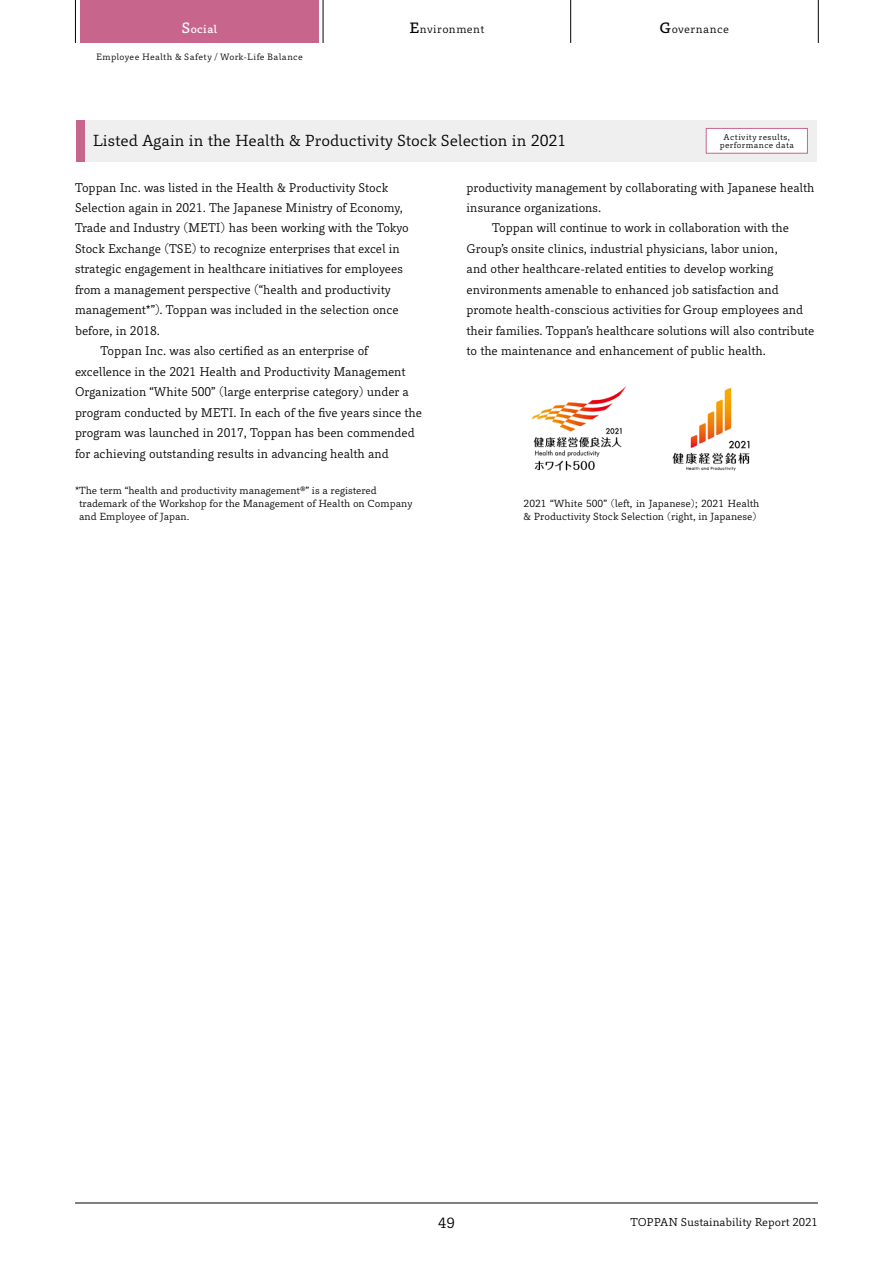
<style>
.page{position:relative;width:893px;height:1263px;background:#fff}
.page>*{position:absolute;margin:0;border:0;box-sizing:border-box;transform-origin:0 0}
.t1{font:14.85px "Toppan Bunkyu Gothic Pr 6 N";color:#000}
.t2{font:13.8px "Toppan Bunkyu Gothic Pr 6 N";color:#000}
.t3{font:11.7px "Toppan Bunkyu Gothic Pr 6 N";color:#000;scale:.96 1}
.t4{font:10.65px "Toppan Bunkyu Gothic Pr 6 N";color:#000}
.t5{font:10.65px "Toppan Bunkyu Gothic Pr 6 N";letter-spacing:.035em;color:#000}
.t6{font:10.65px "Toppan Bunkyu Gothic Pr 6 N DB";letter-spacing:.03em;color:#fff}
.t7{font:9.6px/12.8px "Toppan Bunkyu Gothic Pr 6 N";color:#000}
.t8{font:8.55px "Toppan Bunkyu Gothic Pr 6 N";letter-spacing:.04em;color:#000}
.t9{font:7.95px/8.6px "Toppan Bunkyu Gothic Pr 6 N";letter-spacing:.045em;color:#000;text-align:center}
.s1{font-size:13.8px}
.s2{font-family:"Toppan Bunkyu Gothic Pr 6 N DB";font-size:13.8px}
</style>
<div class="page">
<div style="left:76px;top:120px;width:740px;height:42px;background:#efefef"></div>
<div style="left:76px;top:120px;width:8px;height:42px;background:#c8658d"></div>
<img style="left:672px;top:387px;width:78px;height:84px">
<img style="left:531px;top:386px;width:96px;height:85px">
<div style="left:706px;top:128px;width:101px;height:25px;background:#fff"></div>
<div style="left:706px;top:128px;width:102px;height:26px;border:1px solid #c8658d"></div>
<hr style="left:75px;top:0;width:1px;height:43px;background:#000">
<hr style="left:323px;top:0;width:1px;height:43px;background:#000">
<hr style="left:570px;top:0;width:1px;height:43px;background:#000">
<hr style="left:818px;top:0;width:1px;height:43px;background:#000">
<div style="left:80px;top:0;width:238px;height:43px;background:#c8658d"></div>
<hr style="left:75px;top:1203px;width:743px;height:1px;background:#000">
<p class="t6" style="left:182px;top:23px;width:37px"><span class="s1">S</span>ocial</p>
<p class="t5" style="left:409px;top:23px;width:76px"><span class="s2">E</span>nvironment</p>
<p class="t5" style="left:660px;top:23px;width:71px"><span class="s2">G</span>overnance</p>
<p class="t8" style="left:96px;top:52px;width:208px">Employee Health &amp; Safety / Work-Life Balance</p>
<p class="t9" style="left:720px;top:133px;width:76px">Activity results, performance data</p>
<p class="t1" style="left:93px;top:133px;width:475px">Listed Again in the Health &amp; Productivity Stock Selection in 2021</p>
<p class="t3" style="left:75px;top:181px;width:328px">Toppan Inc. was listed in the Health &amp; Productivity Stock</p>
<p class="t3" style="left:75px;top:201px;width:343px">Selection again in 2021. The Japanese Ministry of Economy,</p>
<p class="t3" style="left:75px;top:222px;width:349px">Trade and Industry (METI) has been working with the Tokyo</p>
<p class="t3" style="left:75px;top:242px;width:340px">Stock Exchange (TSE) to recognize enterprises that excel in</p>
<p class="t3" style="left:75px;top:262px;width:343px">strategic engagement in healthcare initiatives for employees</p>
<p class="t3" style="left:75px;top:283px;width:330px">from a management perspective (“health and productivity</p>
<p class="t3" style="left:75px;top:303px;width:339px">management*”). Toppan was included in the selection once</p>
<p class="t3" style="left:75px;top:324px;width:90px">before, in 2018.</p>
<p class="t3" style="left:101px;top:344px;width:280px">Toppan Inc. was also certified as an enterprise of</p>
<p class="t3" style="left:75px;top:365px;width:346px">excellence in the 2021 Health and Productivity Management</p>
<p class="t3" style="left:75px;top:385px;width:349px">Organization “White 500” (large enterprise category) under a</p>
<p class="t3" style="left:75px;top:406px;width:363px">program conducted by METI. In each of the five years since the</p>
<p class="t3" style="left:75px;top:426px;width:355px">program was launched in 2017, Toppan has been commended</p>
<p class="t3" style="left:75px;top:447px;width:328px">for achieving outstanding results in advancing health and</p>
<p class="t3" style="left:467px;top:181px;width:364px">productivity management by collaborating with Japanese health</p>
<p class="t3" style="left:467px;top:201px;width:142px">insurance organizations.</p>
<p class="t3" style="left:492px;top:222px;width:311px">Toppan will continue to work in collaboration with the</p>
<p class="t3" style="left:467px;top:242px;width:326px">Group’s onsite clinics, industrial physicians, labor union,</p>
<p class="t3" style="left:467px;top:262px;width:321px">and other healthcare-related entities to develop working</p>
<p class="t3" style="left:467px;top:283px;width:327px">environments amenable to enhanced job satisfaction and</p>
<p class="t3" style="left:467px;top:303px;width:352px">promote health-conscious activities for Group employees and</p>
<p class="t3" style="left:467px;top:324px;width:364px">their families. Toppan’s healthcare solutions will also contribute</p>
<p class="t3" style="left:467px;top:344px;width:313px">to the maintenance and enhancement of public health.</p>
<p class="t7" style="left:79px;top:485px;width:335px;text-indent:-4px">*The term “health and productivity management®” is a registered trademark of the Workshop for the Management of Health on Company and Employee of Japan.</p>
<p class="t7" style="left:524px;top:498px;width:237px">2021 “White 500” (left, in Japanese); 2021 Health &amp; Productivity Stock Selection (right, in Japanese)</p>
<p class="t2" style="left:438px;top:1215px;width:18px">49</p>
<p class="t4" style="left:631px;top:1216px;width:189px">TOPPAN Sustainability Report 2021</p>
</div>
